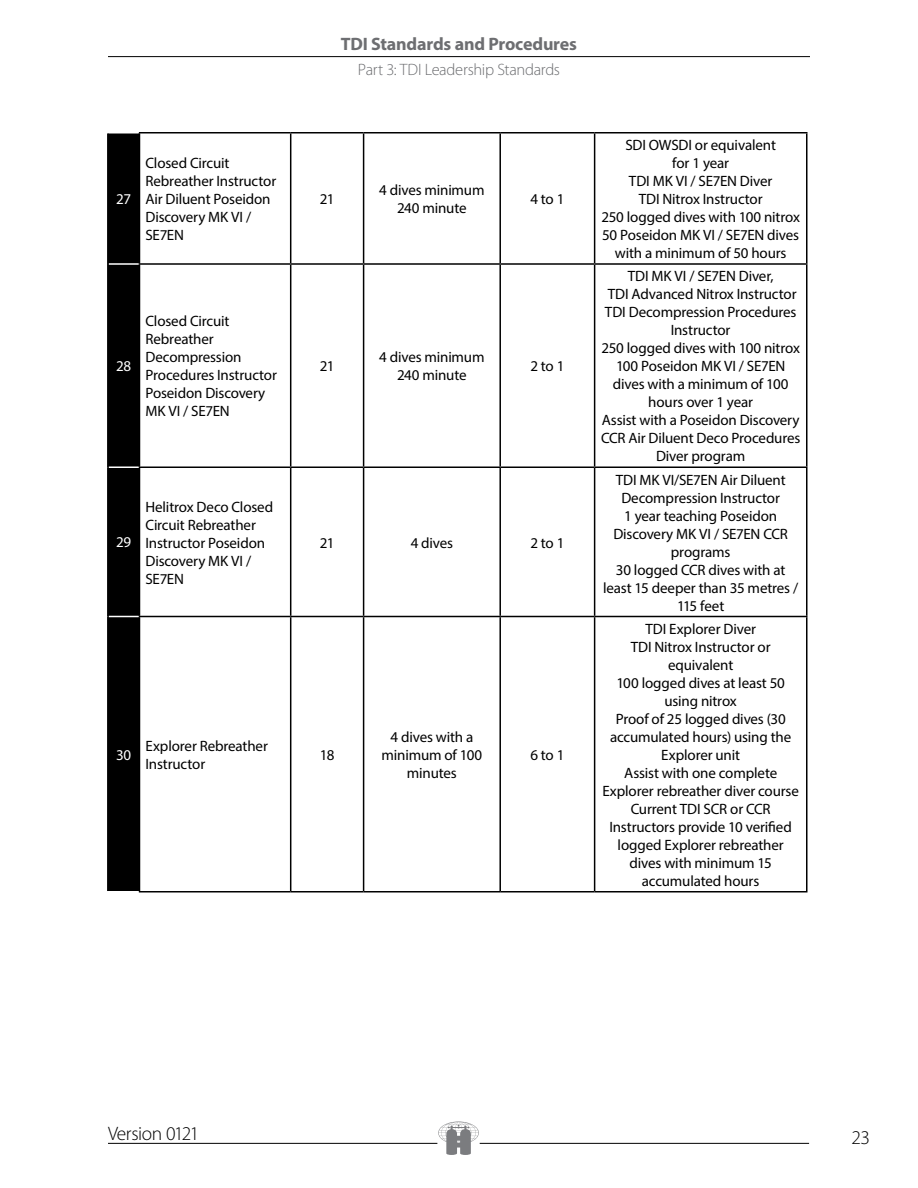
<style>
.page{position:relative;width:918px;height:1188px;background:#fff}
.page>*{position:absolute;margin:0;border:0;box-sizing:border-box;transform-origin:0 0}
.t1{font:300 19.5px "Myriad Pro";letter-spacing:-.025em;color:#000}
.t2{font:700 18px "Myriad Pro";letter-spacing:-.01em;color:#6d6e71}
.t3{font:300 16.5px "Myriad Pro";letter-spacing:-.02em;color:#6d6e71}
.t4{font:15px/18px "Myriad Pro";letter-spacing:-.01em;color:#000;text-align:center}
.t5{font:15px "Myriad Pro";letter-spacing:-.02em;color:#fff}
</style>
<div class="page">
<hr style="left:108px;top:56px;width:702px;height:1px;background:#000">
<hr style="left:108px;top:1143px;width:329px;height:1px;background:#000">
<hr style="left:480px;top:1143px;width:329px;height:1px;background:#000">
<svg style="left:438px;top:1122px;width:41px;height:33px"></svg>
<div style="left:109px;top:134px;width:30px;height:757px;background:#000"></div>
<hr style="left:139px;top:132px;width:152px;height:2px;background:#000">
<hr style="left:291px;top:132px;width:73px;height:2px;background:#000">
<hr style="left:290px;top:134px;width:1px;height:129px;background:#000">
<hr style="left:364px;top:132px;width:136px;height:2px;background:#000">
<hr style="left:363px;top:134px;width:1px;height:129px;background:#000">
<hr style="left:500px;top:132px;width:95px;height:2px;background:#000">
<hr style="left:499px;top:134px;width:2px;height:129px;background:#000">
<hr style="left:595px;top:132px;width:213px;height:2px;background:#000">
<hr style="left:594px;top:134px;width:1px;height:129px;background:#000">
<hr style="left:806px;top:134px;width:2px;height:129px;background:#000">
<hr style="left:139px;top:263px;width:152px;height:2px;background:#000">
<hr style="left:291px;top:263px;width:73px;height:2px;background:#000">
<hr style="left:290px;top:265px;width:1px;height:201px;background:#000">
<hr style="left:364px;top:263px;width:136px;height:2px;background:#000">
<hr style="left:363px;top:265px;width:1px;height:201px;background:#000">
<hr style="left:500px;top:263px;width:95px;height:2px;background:#000">
<hr style="left:499px;top:265px;width:2px;height:201px;background:#000">
<hr style="left:595px;top:263px;width:213px;height:2px;background:#000">
<hr style="left:594px;top:265px;width:1px;height:201px;background:#000">
<hr style="left:806px;top:265px;width:2px;height:201px;background:#000">
<hr style="left:139px;top:466px;width:152px;height:2px;background:#000">
<hr style="left:291px;top:466px;width:73px;height:2px;background:#000">
<hr style="left:290px;top:468px;width:1px;height:148px;background:#000">
<hr style="left:364px;top:466px;width:136px;height:2px;background:#000">
<hr style="left:363px;top:468px;width:1px;height:148px;background:#000">
<hr style="left:500px;top:466px;width:95px;height:2px;background:#000">
<hr style="left:499px;top:468px;width:2px;height:148px;background:#000">
<hr style="left:595px;top:466px;width:213px;height:2px;background:#000">
<hr style="left:594px;top:468px;width:1px;height:148px;background:#000">
<hr style="left:806px;top:468px;width:2px;height:148px;background:#000">
<hr style="left:139px;top:616px;width:152px;height:1px;background:#000">
<hr style="left:291px;top:616px;width:73px;height:1px;background:#000">
<hr style="left:290px;top:617px;width:1px;height:274px;background:#000">
<hr style="left:364px;top:616px;width:136px;height:1px;background:#000">
<hr style="left:363px;top:617px;width:1px;height:274px;background:#000">
<hr style="left:500px;top:616px;width:95px;height:1px;background:#000">
<hr style="left:499px;top:617px;width:2px;height:274px;background:#000">
<hr style="left:595px;top:616px;width:213px;height:1px;background:#000">
<hr style="left:594px;top:617px;width:1px;height:274px;background:#000">
<hr style="left:806px;top:617px;width:2px;height:274px;background:#000">
<hr style="left:139px;top:891px;width:152px;height:1px;background:#000">
<hr style="left:291px;top:891px;width:73px;height:1px;background:#000">
<hr style="left:364px;top:891px;width:136px;height:1px;background:#000">
<hr style="left:500px;top:891px;width:95px;height:1px;background:#000">
<hr style="left:595px;top:891px;width:213px;height:1px;background:#000">
<hr style="left:109px;top:263px;width:30px;height:2px;background:#fff">
<hr style="left:109px;top:466px;width:30px;height:2px;background:#fff">
<hr style="left:109px;top:616px;width:30px;height:1px;background:#fff">
<hr style="left:107px;top:134px;width:2px;height:130px;background:#000">
<hr style="left:139px;top:134px;width:1px;height:129px;background:#000">
<hr style="left:107px;top:264px;width:2px;height:203px;background:#000">
<hr style="left:139px;top:265px;width:1px;height:201px;background:#000">
<hr style="left:107px;top:467px;width:2px;height:149px;background:#000">
<hr style="left:139px;top:468px;width:1px;height:148px;background:#000">
<hr style="left:107px;top:616px;width:2px;height:275px;background:#000">
<hr style="left:139px;top:617px;width:1px;height:274px;background:#000">
<p class="t5" style="left:116px;top:190px;width:16px">27</p>
<p class="t4" style="left:146px;top:154px;width:132px;text-align:left">Closed Circuit<br>Rebreather Instructor<br>Air Diluent Poseidon<br>Discovery MK VI /<br>SE7EN</p>
<p class="t5" style="left:116px;top:357px;width:17px">28</p>
<p class="t4" style="left:146px;top:312px;width:133px;text-align:left">Closed Circuit<br>Rebreather<br>Decompression<br>Procedures Instructor<br>Poseidon Discovery<br>MK VI / SE7EN</p>
<p class="t5" style="left:116px;top:533px;width:17px">29</p>
<p class="t4" style="left:146px;top:497px;width:129px;text-align:left">Helitrox Deco Closed<br>Circuit Rebreather<br>Instructor Poseidon<br>Discovery MK VI /<br>SE7EN</p>
<p class="t2" style="left:341px;top:32px;width:238px">TDI Standards and Procedures</p>
<p class="t3" style="left:358px;top:60px;width:204px">Part 3: TDI Leadership Standards</p>
<p class="t4" style="left:320px;top:190px;width:16px">21</p>
<p class="t4" style="left:379px;top:181px;width:107px">4 dives minimum<br>240 minute</p>
<p class="t4" style="left:530px;top:190px;width:36px">4 to 1</p>
<p class="t4" style="left:320px;top:357px;width:16px">21</p>
<p class="t4" style="left:379px;top:348px;width:107px">4 dives minimum<br>240 minute</p>
<p class="t4" style="left:530px;top:357px;width:36px">2 to 1</p>
<p class="t4" style="left:320px;top:533px;width:16px">21</p>
<p class="t4" style="left:411px;top:533px;width:44px">4 dives</p>
<p class="t4" style="left:530px;top:533px;width:36px">2 to 1</p>
<p class="t5" style="left:116px;top:745px;width:17px">30</p>
<p class="t4" style="left:146px;top:736px;width:124px;text-align:left">Explorer Rebreather<br>Instructor</p>
<p class="t4" style="left:320px;top:745px;width:16px">18</p>
<p class="t4" style="left:382px;top:727px;width:102px">4 dives with a minimum of 100 minutes</p>
<p class="t4" style="left:530px;top:745px;width:36px">6 to 1</p>
<p class="t4" style="left:601px;top:136px;width:200px">SDI OWSDI or equivalent<br>for 1 year<br>TDI MK VI / SE7EN Diver<br>TDI Nitrox Instructor<br>250 logged dives with 100 nitrox<br>50 Poseidon MK VI / SE7EN dives with a minimum of 50 hours</p>
<p class="t4" style="left:601px;top:267px;width:201px">TDI MK VI / SE7EN Diver,<br>TDI Advanced Nitrox Instructor<br>TDI Decompression Procedures<br>Instructor<br>250 logged dives with 100 nitrox<br>100 Poseidon MK VI / SE7EN dives with a minimum of 100 hours over 1 year<br>Assist with a Poseidon Discovery<br>CCR Air Diluent Deco Procedures<br>Diver program</p>
<p class="t4" style="left:603px;top:470px;width:197px">TDI MK VI/SE7EN Air Diluent<br>Decompression Instructor<br>1 year teaching Poseidon<br>Discovery MK VI / SE7EN CCR programs<br>30 logged CCR dives with at least 15 deeper than 35 metres /<br>115 feet</p>
<p class="t4" style="left:602px;top:619px;width:198px">TDI Explorer Diver<br>TDI Nitrox Instructor or equivalent<br>100 logged dives at least 50 using nitrox<br>Proof of 25 logged dives (30 accumulated hours) using the<br>Explorer unit<br>Assist with one complete<br>Explorer rebreather diver course<br>Current TDI SCR or CCR<br>Instructors provide 10 verified logged Explorer rebreather dives with minimum 15 accumulated hours</p>
<h1 class="t1" style="left:108px;top:1122px;width:93px">Version 0121</h1>
<h1 class="t1" style="left:851px;top:1127px;width:20px">23</h1>
</div>
